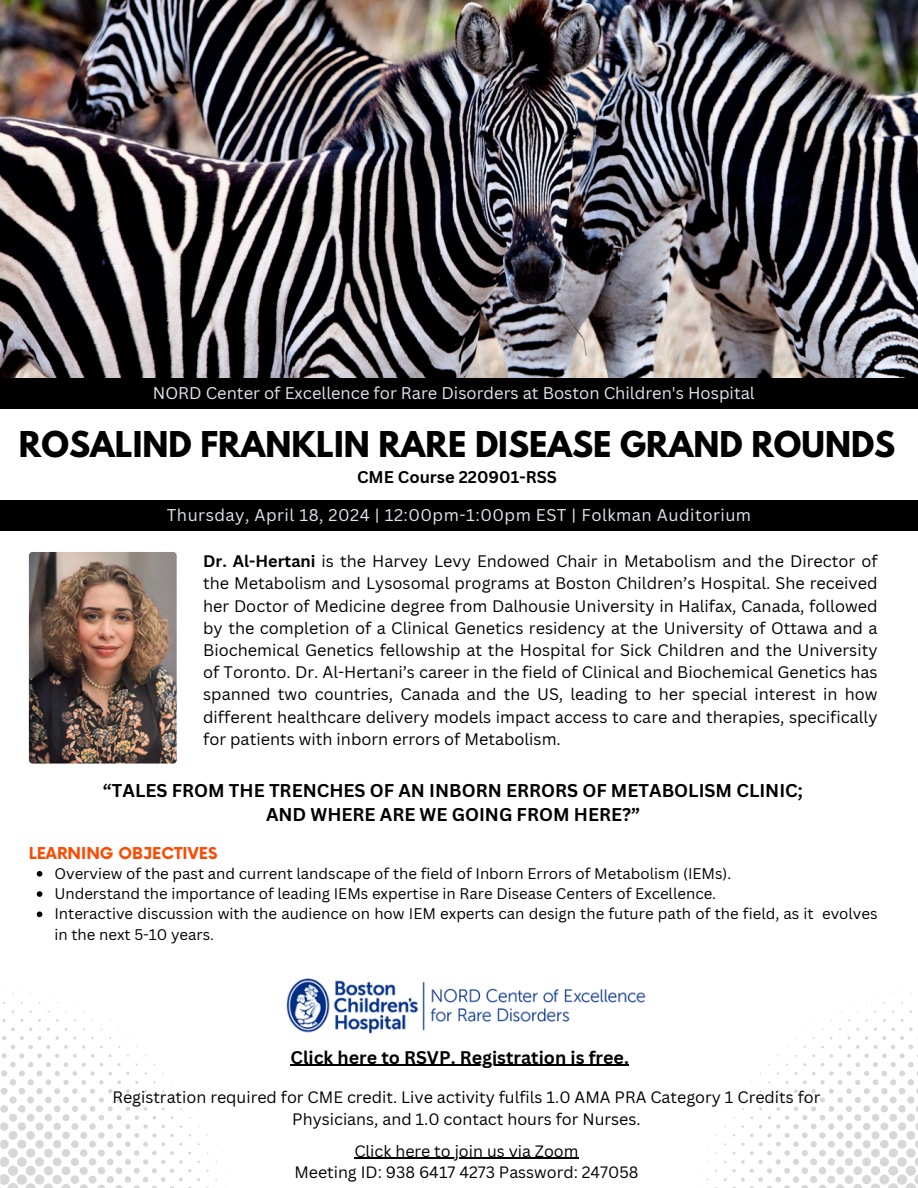
<style>
.page{position:relative;width:918px;height:1188px;background:#fff}
.page>*{position:absolute;margin:0;border:0;box-sizing:border-box;transform-origin:0 0}
.t1{font:700 31.5px "League Spartan";color:#000}
.t2{font:700 18px/24.8px "Canva Sans";color:#000;text-align:center}
.t3{font:700 17.85px "Canva Sans";color:#000}
.t4{font:16.5px "Canva Sans";color:#e1e8ed}
.t5{font:16.5px "Canva Sans";letter-spacing:.03em;color:#e1e8ed}
.t6{font:700 16.5px "Canva Sans";color:#000}
.t7{font:16.2px/22.2px "Canva Sans";color:#000;text-align:justify}
.t8{font:16.05px/21.3px "Canva Sans";color:#000;text-align:center}
.t9{font:700 15.9px "Now";color:#fb4b03}
.t10{font:15px/20.2px "Canva Sans";color:#000}
.s1{font-weight:700}
</style>
<div class="page">
<img style="left:0;top:1px;width:918px;height:378px">
<div style="left:0;top:379px;width:918px;height:30px;background:#000"></div>
<div style="left:0;top:501px;width:918px;height:30px;background:#000"></div>
<svg style="left:724px;top:1010px;width:194px;height:178px"></svg>
<svg style="left:0;top:1010px;width:200px;height:178px"></svg>
<img style="left:286px;top:978px;width:360px;height:55px">
<img style="left:29px;top:552px;width:148px;height:212px;border-radius:4px">
<hr style="left:354px;top:1158px;width:225px;height:1px;background:#000">
<hr style="left:291px;top:1065px;width:338px;height:1px;background:#000">
<svg style="left:37px;top:871px;width:5px;height:6px"></svg>
<svg style="left:37px;top:891px;width:5px;height:6px"></svg>
<svg style="left:37px;top:912px;width:5px;height:5px"></svg>
<p class="t4" style="left:153px;top:381px;width:603px">NORD Center of Excellence for Rare Disorders at Boston Children's Hospital</p>
<h5 class="t1" style="left:19px;top:428px;width:878px">ROSALIND FRANKLIN RARE DISEASE GRAND ROUNDS</h5>
<p class="t6" style="left:357px;top:465px;width:201px">CME Course 220901-RSS</p>
<h1 class="t5" style="left:167px;top:504px;width:586px">Thursday, April 18, 2024 | 12:00pm-1:00pm EST | Folkman Auditorium</h1>
<h3 class="t7" style="left:203px;top:550px;width:676px"><span class="s1">Dr. Al-Hertani</span> is the Harvey Levy Endowed Chair in Metabolism and the Director of the Metabolism and Lysosomal programs at Boston Children’s Hospital. She received her Doctor of Medicine degree from Dalhousie University in Halifax, Canada, followed by the completion of a Clinical Genetics residency at the University of Ottawa and a Biochemical Genetics fellowship at the Hospital for Sick Children and the University of Toronto. Dr. Al-Hertani’s career in the field of Clinical and Biochemical Genetics has spanned two countries, Canada and the US, leading to her special interest in how different healthcare delivery models impact access to care and therapies, specifically for patients with inborn errors of Metabolism.</h3>
<p class="t2" style="left:103px;top:777px;width:701px">“TALES FROM THE TRENCHES OF AN INBORN ERRORS OF METABOLISM CLINIC;<br>AND WHERE ARE WE GOING FROM HERE?”</p>
<p class="t9" style="left:29px;top:845px;width:190px">LEARNING OBJECTIVES</p>
<p class="t10" style="left:54px;top:863px;width:679px">Overview of the past and current landscape of the field of Inborn Errors of Metabolism (IEMs).</p>
<p class="t10" style="left:54px;top:883px;width:663px">Understand the importance of leading IEMs expertise in Rare Disease Centers of Excellence.</p>
<p class="t10" style="left:54px;top:903px;width:825px">Interactive discussion with the audience on how IEM experts can design the future path of the field, as it evolves in the next 5-10 years.</p>
<h2 class="t3" style="left:291px;top:1045px;width:340px">Click here to RSVP. Registration is free.</h2>
<h4 class="t8" style="left:112px;top:1086px;width:710px">Registration required for CME credit. Live activity fulfils 1.0 AMA PRA Category 1 Credits for<br>Physicians, and 1.0 contact hours for Nurses.</h4>
<p class="t8" style="left:354px;top:1140px;width:226px">Click here to join us via Zoom</p>
<h4 class="t8" style="left:294px;top:1161px;width:346px">Meeting ID: 938 6417 4273 Password: 247058</h4>
</div>
